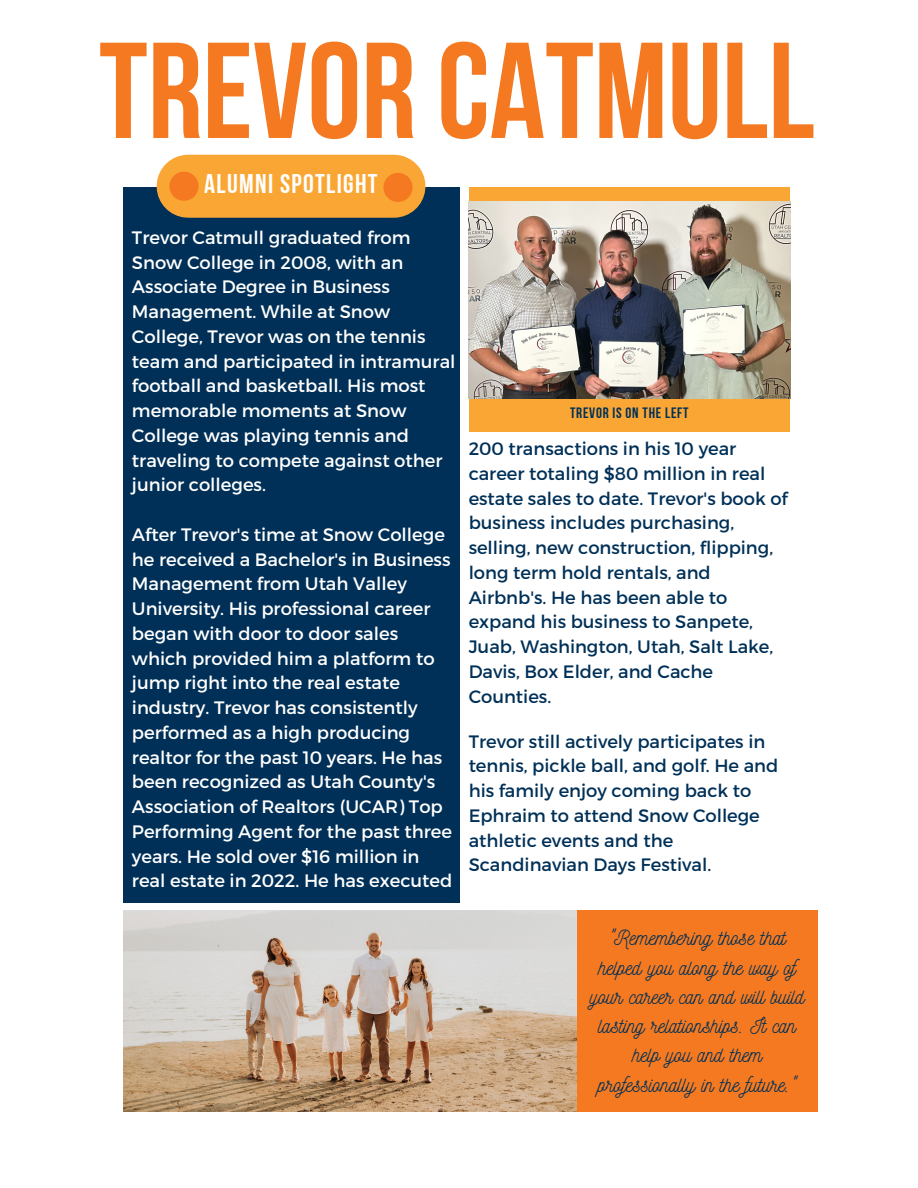
<style>
.page{position:relative;width:918px;height:1188px;background:#fff}
.page>*{position:absolute;margin:0;border:0;box-sizing:border-box;transform-origin:0 0}
.t1{font:136.2px "Bebas Neue Cyrillic";color:#f47920}
.t2{font:27px "Bebas Neue Cyrillic";letter-spacing:.05em;color:#fff}
.t3{font:21px/29.2px "Nickainley";color:#003057;text-align:center}
.t4{font:18px/24.8px "Montserrat";color:#fff}
.t5{font:18px/24.8px "Montserrat";color:#003057}
.t6{font:15px "Bebas Neue Cyrillic";letter-spacing:.05em;color:#003057}
</style>
<div class="page">
<div style="left:123px;top:187px;width:336px;height:716px;background:#003057"></div>
<div style="left:577px;top:910px;width:241px;height:202px;background:#f47920"></div>
<div style="left:188px;top:155px;width:206px;height:63px;background:#faa634"></div>
<div style="left:383px;top:173px;width:30px;height:29px;background:#f47920;border-radius:50%"></div>
<div style="left:169px;top:172px;width:30px;height:29px;background:#f47920;border-radius:50%"></div>
<img style="left:123px;top:910px;width:454px;height:202px">
<div style="left:469px;top:187px;width:321px;height:244px;background:#faa634"></div>
<img style="left:469px;top:202px;width:321px;height:197px">
<p class="t1" style="left:99px;top:36px;width:717px">TREVOR CATMULL</p>
<p class="t2" style="left:204px;top:173px;width:175px">ALUMNI SPOTLIGHT</p>
<p class="t4" style="left:132px;top:224px;width:325px">Trevor Catmull graduated from<br>Snow College in 2008, with an<br>Associate Degree in Business<br>Management. While at Snow<br>College, Trevor was on the tennis team and participated in intramural football and basketball. His most memorable moments at Snow<br>College was playing tennis and traveling to compete against other junior colleges.</p>
<p class="t4" style="left:132px;top:521px;width:322px">After Trevor's time at Snow College he received a Bachelor's in Business Management from Utah Valley University. His professional career began with door to door sales which provided him a platform to jump right into the real estate industry. Trevor has consistently performed as a high producing realtor for the past 10 years. He has been recognized as Utah County's Association of Realtors (UCAR) Top Performing Agent for the past three years. He sold over $16 million in real estate in 2022. He has executed</p>
<p class="t6" style="left:570px;top:406px;width:120px">TREVOR IS ON THE LEFT</p>
<p class="t5" style="left:469px;top:436px;width:321px">200 transactions in his 10 year career totaling $80 million in real estate sales to date. Trevor's book of business includes purchasing, selling, new construction, flipping, long term hold rentals, and<br>Airbnb's. He has been able to expand his business to Sanpete,<br>Juab, Washington, Utah, Salt Lake,<br>Davis, Box Elder, and Cache<br>Counties.</p>
<p class="t5" style="left:469px;top:728px;width:311px">Trevor still actively participates in tennis, pickle ball, and golf. He and his family enjoy coming back to<br>Ephraim to attend Snow College athletic events and the<br>Scandinavian Days Festival.</p>
<p class="t3" style="left:590px;top:922px;width:219px">"Remembering those that helped you along the way of your career can and will build lasting relationships. It can help you and them professionally in the future."</p>
</div>
